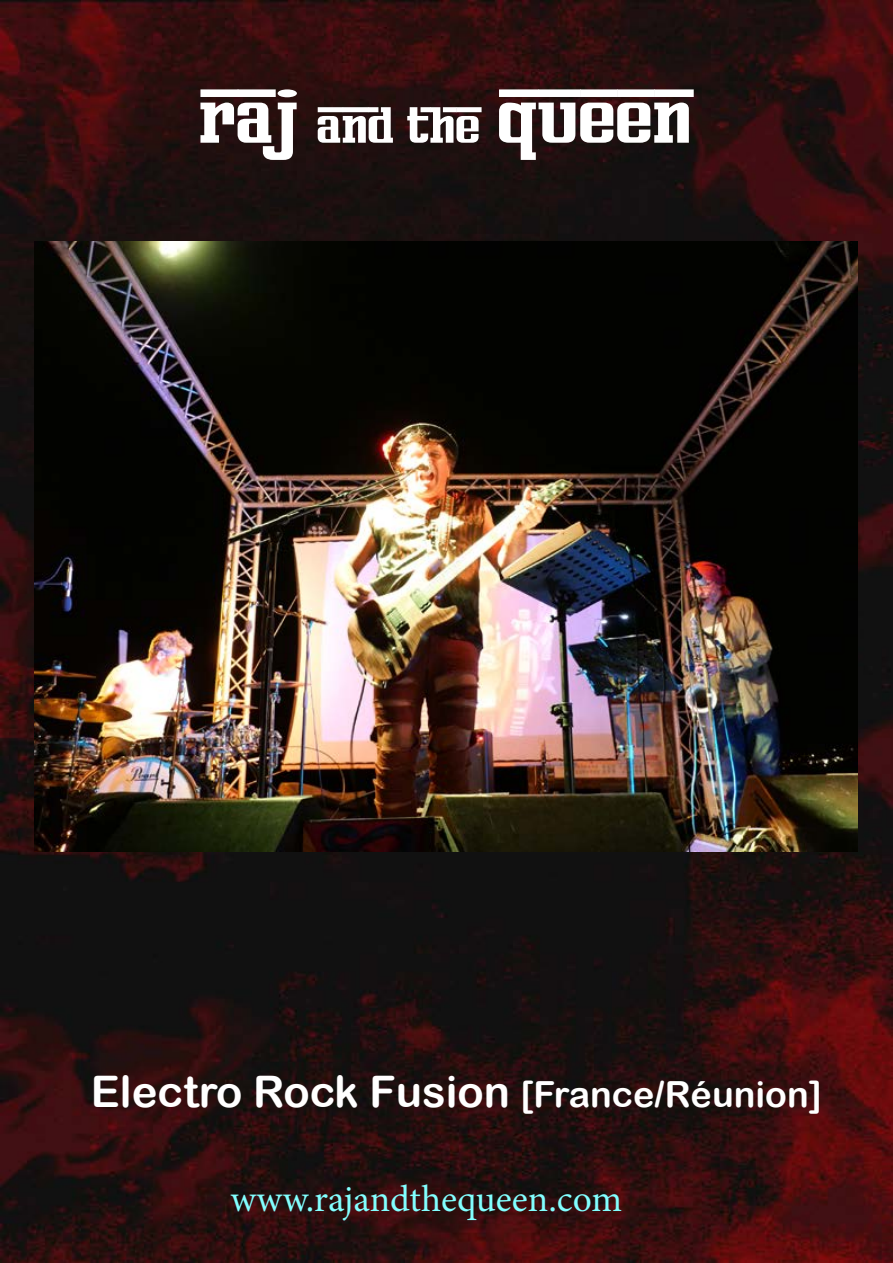
<style>
.page{position:relative;width:893px;height:1263px;background:#fff}
.page>*{position:absolute;margin:0;border:0;box-sizing:border-box;transform-origin:0 0}
.t1{font:81px "Ferro Rosso";color:#fff}
.t2{font:43.5px "Arial Rounded MT Bold";color:#fff}
.t3{font:37.5px "Minion Pro";color:#82ffff}
.s1{font-size:54px}
.s2{font-size:36px}
</style>
<div class="page">
<img style="left:0;top:0;width:893px;height:1263px">
<img style="left:35px;top:241px;width:822px;height:610px">
<h1 class="t1" style="left:200px;top:79px;width:494px">RAJ <span class="s1">AND THE</span> QUEEN</h1>
<p class="t2" style="left:91px;top:1066px;width:732px">Electro Rock Fusion <span class="s2">[France/Réunion]</span></p>
<p class="t3" style="left:230px;top:1174px;width:393px">www.rajandthequeen.com</p>
</div>
